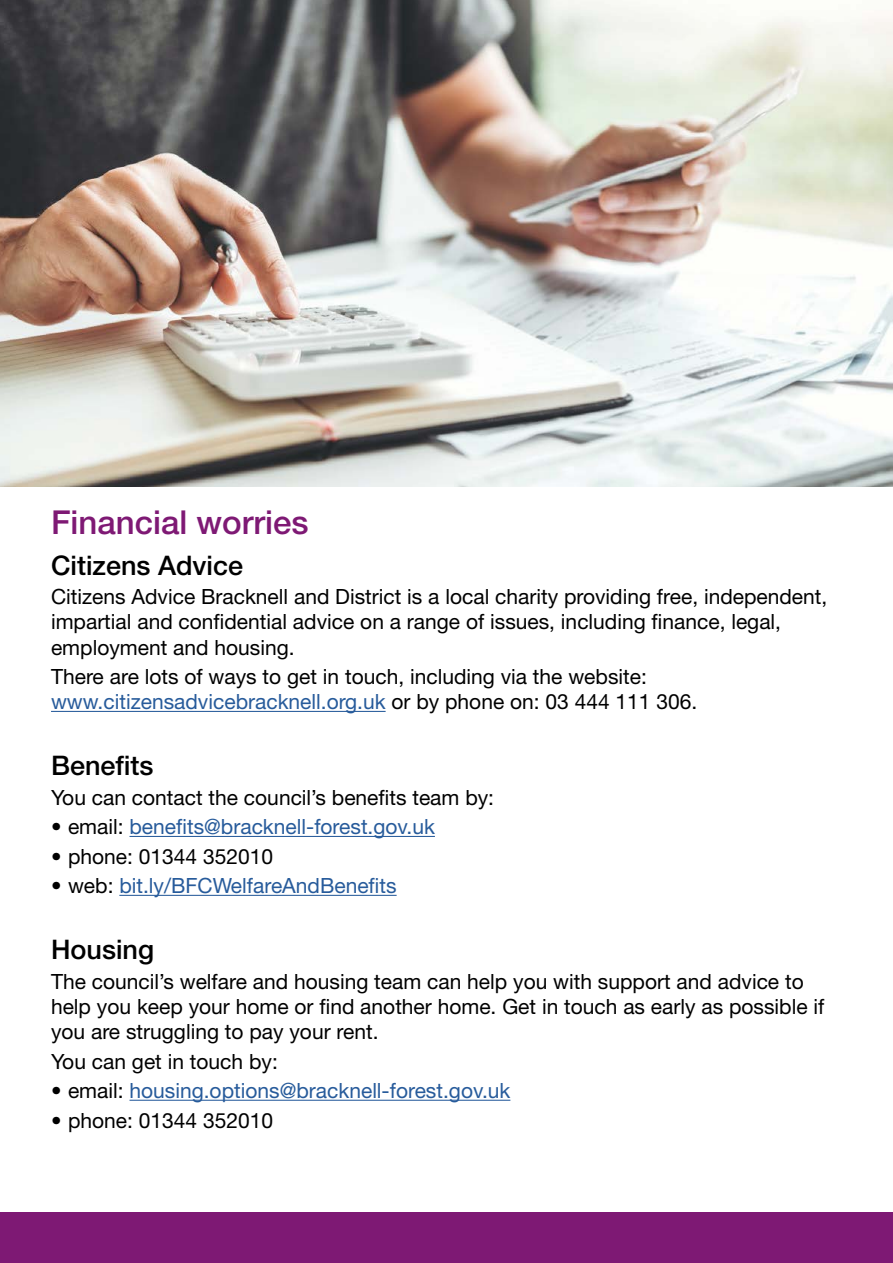
<style>
.page{position:relative;width:893px;height:1263px;background:#fff}
.page>*{position:absolute;margin:0;border:0;box-sizing:border-box;transform-origin:0 0}
.Bullets{font:500 33px "Helvetica Neue";color:#7e1974}
.sml_section_heading{font:500 27px "Helvetica Neue";color:#000}
.Body_text{font:21px/25.2px "Helvetica Neue";color:#000}
.Bullets-2{font:21px "Helvetica Neue";color:#275b9b}
.Bullets-3{font:21px "Helvetica Neue";color:#000}
.s1{color:#275b9b}
.s2{color:#000}
</style>
<div class="page">
<div style="left:0;top:1212px;width:893px;height:51px;background:#7e1974"></div>
<hr style="left:51px;top:711px;width:335px;height:1px;background:#275b9b">
<hr style="left:129px;top:836px;width:306px;height:1px;background:#275b9b">
<hr style="left:119px;top:895px;width:278px;height:1px;background:#275b9b">
<hr style="left:129px;top:1100px;width:381px;height:1px;background:#275b9b">
<img style="left:0;top:0;width:893px;height:487px">
<h3 class="Bullets" style="left:51px;top:502px;width:259px">Financial worries</h3>
<p class="sml_section_heading" style="left:51px;top:549px;width:194px">Citizens Advice</p>
<p class="Body_text" style="left:51px;top:584px;width:778px">Citizens Advice Bracknell and District is a local charity providing free, independent, impartial and confidential advice on a range of issues, including finance, legal, employment and housing.</p>
<p class="Body_text" style="left:51px;top:664px;width:648px">There are lots of ways to get in touch, including via the website: <span class="s1">www.citizensadvicebracknell.org.uk</span> or by phone on: 03 444 111 306.</p>
<p class="sml_section_heading" style="left:51px;top:750px;width:104px">Benefits</p>
<p class="Body_text" style="left:51px;top:784px;width:445px">You can contact the council’s benefits team by:</p>
<h3 class="Bullets-2" style="left:51px;top:814px;width:385px"><span class="s2">• email:</span> benefits@bracknell-forest.gov.uk</h3>
<h3 class="Bullets-3" style="left:51px;top:844px;width:224px">• phone: 01344 352010</h3>
<h3 class="Bullets-2" style="left:51px;top:873px;width:347px"><span class="s2">• web:</span> bit.ly/BFCWelfareAndBenefits</h3>
<p class="sml_section_heading" style="left:51px;top:934px;width:105px">Housing</p>
<p class="Body_text" style="left:51px;top:968px;width:775px">The council’s welfare and housing team can help you with support and advice to help you keep your home or find another home. Get in touch as early as possible if you are struggling to pay your rent.</p>
<p class="Body_text" style="left:51px;top:1048px;width:228px">You can get in touch by:</p>
<h3 class="Bullets-2" style="left:51px;top:1078px;width:461px"><span class="s2">• email:</span> housing.options@bracknell-forest.gov.uk</h3>
<h3 class="Bullets-3" style="left:51px;top:1107px;width:224px">• phone: 01344 352010</h3>
</div>
